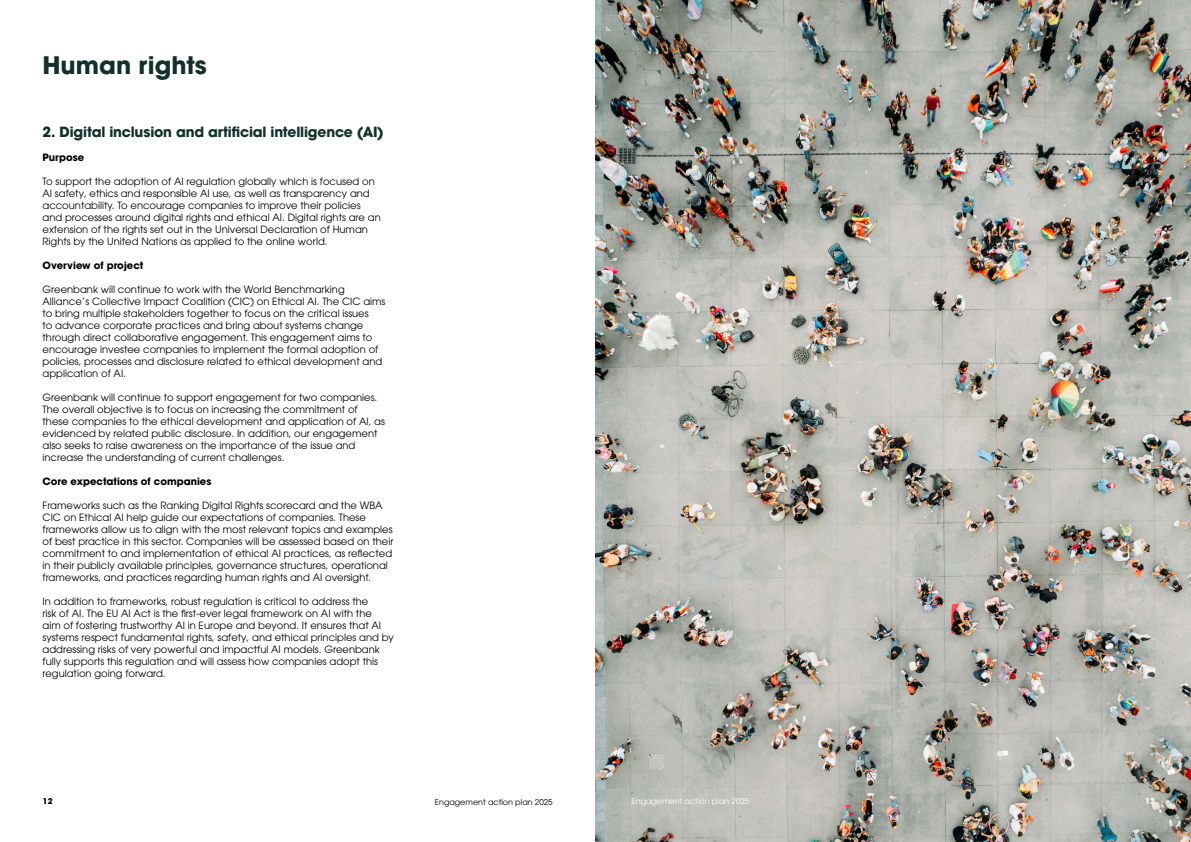
<style>
.page{position:relative;width:1191px;height:842px;background:#fff}
.page>*{position:absolute;margin:0;border:0;box-sizing:border-box;transform-origin:0 0}
.t1{font:700 24px "ITC Avant Garde Pro";color:#132f2a}
.t2{font:700 14px "ITC Avant Garde Pro";letter-spacing:-.01em;color:#132f2a}
.t3{font:10px/12px "ITC Avant Garde Pro";color:#000}
.t4{font:700 10px "ITC Avant Garde Pro";color:#000}
.t5{font:8px "ITC Avant Garde Pro";color:#000}
.t6{font:8px "ITC Avant Garde Pro";color:#fff}
.t7{font:700 8px "ITC Avant Garde Pro";color:#000}
.t8{font:700 8px "ITC Avant Garde Pro";color:#fff}
</style>
<div class="page">
<img style="left:595px;top:0;width:596px;height:842px">
<h1 class="t1" style="left:43px;top:49px;width:166px">Human rights</h1>
<h2 class="t2" style="left:43px;top:122px;width:343px">2. Digital inclusion and artificial intelligence (AI)</h2>
<p class="t4" style="left:43px;top:150px;width:43px">Purpose</p>
<p class="t3" style="left:43px;top:175px;width:340px">To support the adoption of AI regulation globally which is focused on AI safety, ethics and responsible AI use, as well as transparency and accountability. To encourage companies to improve their policies and processes around digital rights and ethical AI. Digital rights are an extension of the rights set out in the Universal Declaration of Human Rights by the United Nations as applied to the online world.</p>
<p class="t4" style="left:43px;top:258px;width:102px">Overview of project</p>
<p class="t3" style="left:43px;top:283px;width:344px">Greenbank will continue to work with the World Benchmarking Alliance’s Collective Impact Coalition (CIC) on Ethical AI. The CIC aims to bring multiple stakeholders together to focus on the critical issues<br>to advance corporate practices and bring about systems change through direct collaborative engagement. This engagement aims to encourage investee companies to implement the formal adoption of policies, processes and disclosure related to ethical development and application of AI.</p>
<p class="t3" style="left:43px;top:391px;width:344px">Greenbank will continue to support engagement for two companies.<br>The overall objective is to focus on increasing the commitment of these companies to the ethical development and application of AI, as evidenced by related public disclosure. In addition, our engagement also seeks to raise awareness on the importance of the issue and increase the understanding of current challenges.</p>
<p class="t4" style="left:43px;top:474px;width:170px">Core expectations of companies</p>
<p class="t3" style="left:43px;top:499px;width:352px">Frameworks such as the Ranking Digital Rights scorecard and the WBA CIC on Ethical AI help guide our expectations of companies. These frameworks allow us to align with the most relevant topics and examples of best practice in this sector. Companies will be assessed based on their commitment to and implementation of ethical AI practices, as reflected in their publicly available principles, governance structures, operational frameworks, and practices regarding human rights and AI oversight.</p>
<p class="t3" style="left:43px;top:595px;width:353px">In addition to frameworks, robust regulation is critical to address the<br>risk of AI. The EU AI Act is the first-ever legal framework on AI with the<br>aim of fostering trustworthy AI in Europe and beyond. It ensures that AI systems respect fundamental rights, safety, and ethical principles and by addressing risks of very powerful and impactful AI models. Greenbank fully supports this regulation and will assess how companies adopt this regulation going forward.</p>
<p class="t7" style="left:43px;top:796px;width:11px">12</p>
<p class="t5" style="left:435px;top:797px;width:119px">Engagement action plan 2025</p>
<p class="t6" style="left:631px;top:796px;width:119px">Engagement action plan 2025</p>
<p class="t8" style="left:1145px;top:796px;width:11px">13</p>
</div>
